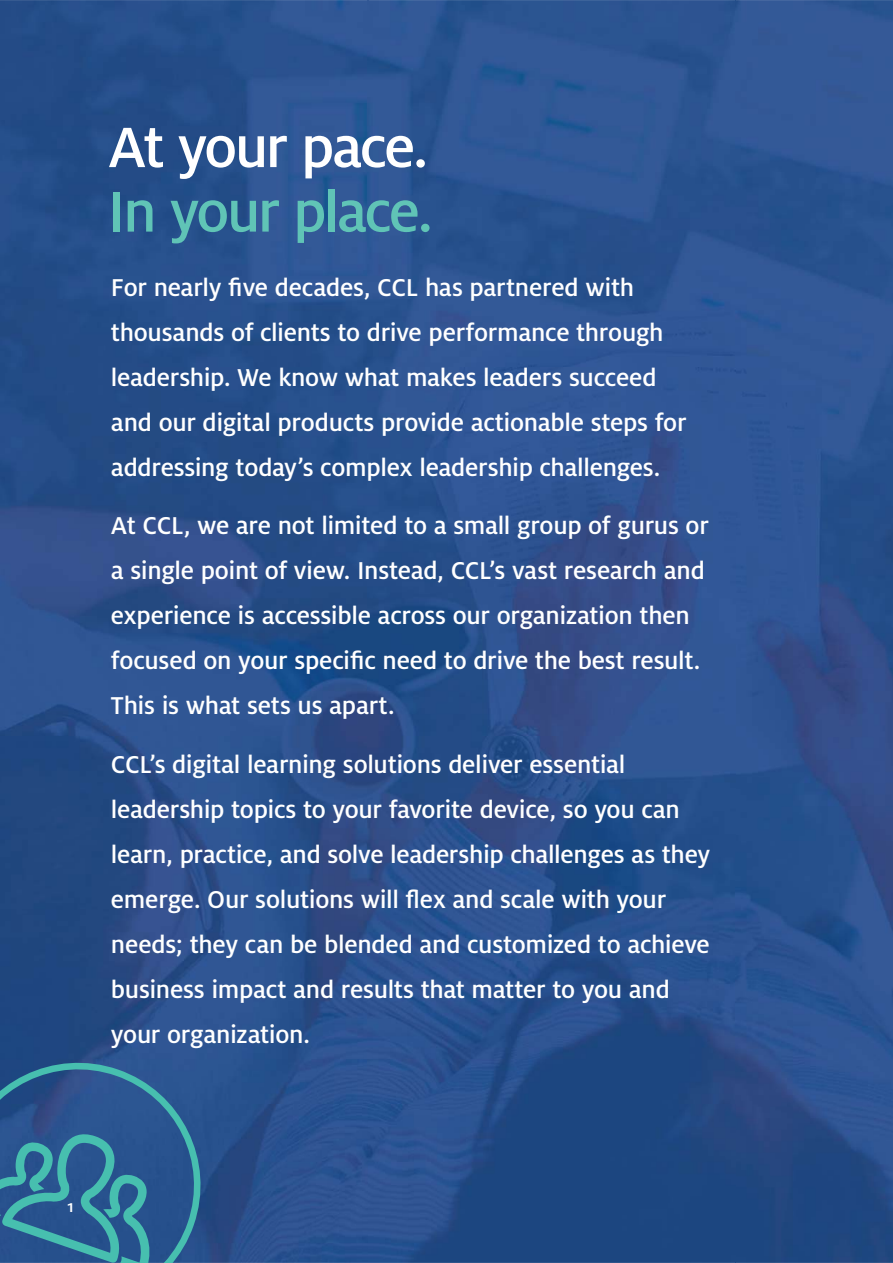
<style>
.page{position:relative;width:893px;height:1263px;background:#fff}
.page>*{position:absolute;margin:0;border:0;box-sizing:border-box;transform-origin:0 0}
.t1{font:500 63px "Milo Pro";letter-spacing:-.04em;color:#60c4b6}
.t2{font:500 63px "Milo Pro";letter-spacing:-.04em;color:#fff}
.t3{font:500 27px/45px "Milo Pro";letter-spacing:-.01em;color:#fff}
.t4{font:500 18px "Milo Pro";color:#fff}
</style>
<div class="page">
<img style="left:0;top:0;width:893px;height:1263px">
<svg style="left:0;top:1043px;width:220px;height:220px;background:#2b598e"></svg>
<svg style="left:0;top:1131px;width:155px;height:132px;background:#307097"></svg>
<h1 class="t2" style="left:108px;top:122px;width:322px">At your pace.</h1>
<h1 class="t1" style="left:108px;top:186px;width:326px">In your place.</h1>
<p class="t3" style="left:111px;top:266px;width:577px">For nearly five decades, CCL has partnered with thousands of clients to drive performance through leadership. We know what makes leaders succeed and our digital products provide actionable steps for addressing today’s complex leadership challenges.</p>
<p class="t3" style="left:111px;top:504px;width:599px">At CCL, we are not limited to a small group of gurus or a single point of view. Instead, CCL’s vast research and experience is accessible across our organization then focused on your specific need to drive the best result.<br>This is what sets us apart.</p>
<p class="t3" style="left:111px;top:743px;width:601px">CCL’s digital learning solutions deliver essential leadership topics to your favorite device, so you can learn, practice, and solve leadership challenges as they emerge. Our solutions will flex and scale with your needs; they can be blended and customized to achieve business impact and results that matter to you and your organization.</p>
<p class="t4" style="left:68px;top:1199px;width:8px">1</p>
</div>
